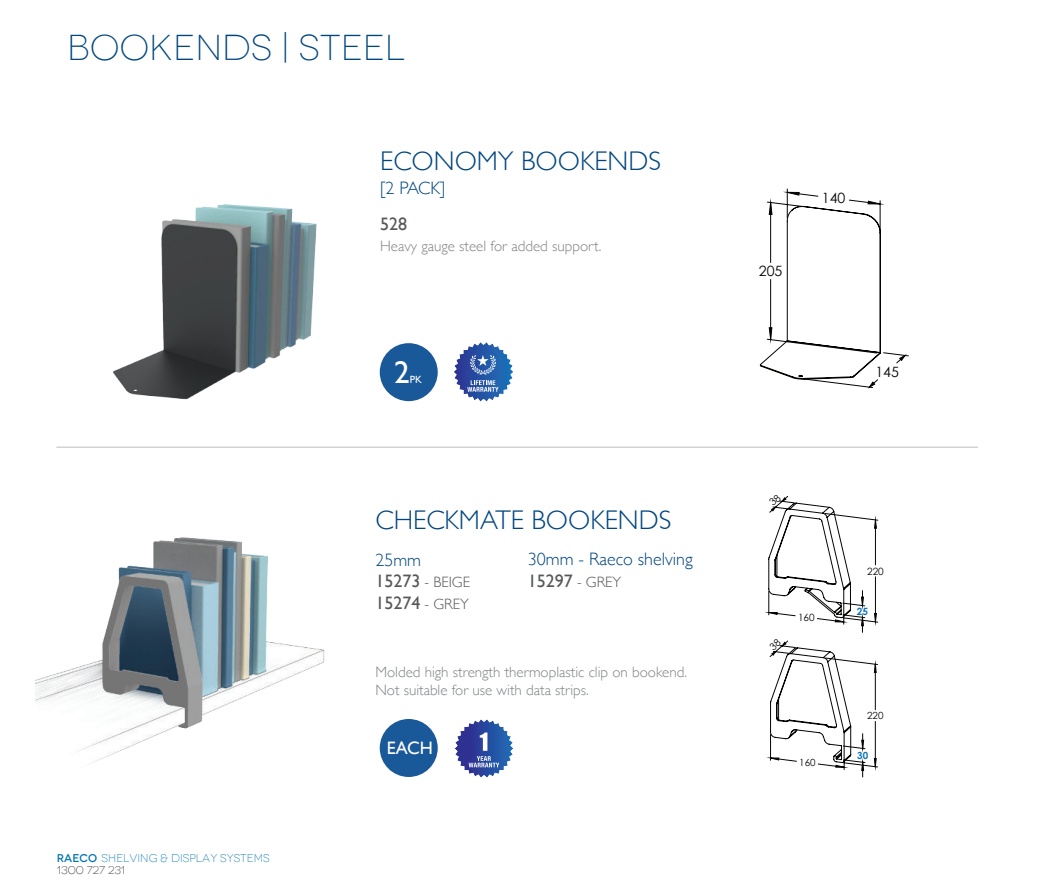
<style>
.page{position:relative;width:1063px;height:893px;background:#fff}
.page>*{position:absolute;margin:0;border:0;box-sizing:border-box;transform-origin:0 0}
.t1{font:300 expanded 36px "Novecento";color:#00467f}
.t2{font:31.35px "Gill Sans";color:#fff}
.t3{font:300 27px "Gill Sans";color:#00467f}
.t4{font:300 18px/21.6px "Gill Sans";color:#00467f}
.t5{font:18px "Gill Sans";color:#57585a}
.t6{font:18px "Gill Sans";color:#fff}
.t7{font:300 15px/18px "Gill Sans";color:#808285}
.t8{font:300 15px "Gill Sans";color:#57585a}
.t9{font:14.25px "Century Gothic";color:#040503}
.t10{font:300 expanded 11.25px/12px "Novecento";color:#0073ae}
.t11{font:10.5px "Gill Sans";color:#fff}
.t12{font:10.05px "Century Gothic";color:#040503}
.t13{font:700 10.05px "Century Gothic";color:#1074bc}
.t14{font:9.9px "Century Gothic";color:#040503}
.t15{font:700 9.9px "Century Gothic";color:#1074bc}
.s1{font-weight:400;font-size:18px}
.s2{font-weight:300;font-size:15px}
.s3{font-weight:400;color:#57585a}
.s4{font-size:15px;color:#57585a}
.s5{font-weight:500}
.s6{color:#2a2829}
</style>
<div class="page">
<svg style="left:759px;top:188px;width:150px;height:200px"></svg>
<img style="left:113px;top:204px;width:204px;height:196px">
<hr style="left:56px;top:447px;width:922px;height:1px;background:#bcbdc0">
<div style="left:380px;top:343px;width:58px;height:58px;background:#1a5999;border-radius:50%"></div>
<img style="left:35px;top:537px;width:290px;height:226px">
<svg style="left:454px;top:342px;width:59px;height:60px"></svg>
<div style="left:380px;top:719px;width:58px;height:58px;background:#1a5999;border-radius:50%"></div>
<svg style="left:455px;top:719px;width:58px;height:59px"></svg>
<svg style="left:768px;top:496px;width:110px;height:281px"></svg>
<h1 class="t1" style="left:67px;top:26px;width:339px">BOOKENDS | STEEL</h1>
<h3 class="t3" style="left:380px;top:150px;width:282px">ECONOMY BOOKENDS</h3>
<p class="t4" style="left:380px;top:178px;width:67px">[2 PACK]</p>
<p class="t5" style="left:380px;top:213px;width:28px">528</p>
<p class="t7" style="left:380px;top:238px;width:223px">Heavy gauge steel for added support.</p>
<h2 class="t2" style="left:394px;top:354px;width:17px">2</h2>
<p class="t11" style="left:410px;top:373px;width:14px">PK</p>
<h3 class="t3" style="left:375px;top:509px;width:297px">CHECKMATE BOOKENDS</h3>
<p class="t4" style="left:375px;top:550px;width:47px">25mm</p>
<p class="t8" style="left:375px;top:576px;width:96px"><span class="s1">15273</span> - BEIGE</p>
<p class="t5" style="left:375px;top:592px;width:95px">15274 <span class="s2">- GREY</span></p>
<p class="t4" style="left:528px;top:550px;width:166px">30mm - Raeco shelving<br><span class="s3">15297</span> <span class="s4">- GREY</span></p>
<p class="t7" style="left:375px;top:664px;width:313px">Molded high strength thermoplastic clip on bookend.<br>Not suitable for use with data strips.</p>
<p class="t10" style="left:57px;top:853px;width:214px"><span class="s5">RAECO</span> SHELVING &amp; DISPLAY SYSTEMS<br><span class="s6">1300 727 231</span></p>
<p class="t6" style="left:387px;top:737px;width:48px">EACH</p>
<p class="t9" style="left:759px;top:263px;width:25px">205</p>
<p class="t9" style="left:822px;top:190px;width:25px">140</p>
<p class="t9" style="left:875px;top:363px;width:25px">145</p>
<p class="t12" style="left:798px;top:612px;width:18px">160</p>
<p class="t14" style="left:799px;top:757px;width:18px">160</p>
<p class="t12" style="left:867px;top:565px;width:18px">220</p>
<p class="t13" style="left:857px;top:606px;width:13px">25</p>
<p class="t14" style="left:867px;top:710px;width:18px">220</p>
<p class="t15" style="left:857px;top:750px;width:13px">30</p>
</div>
